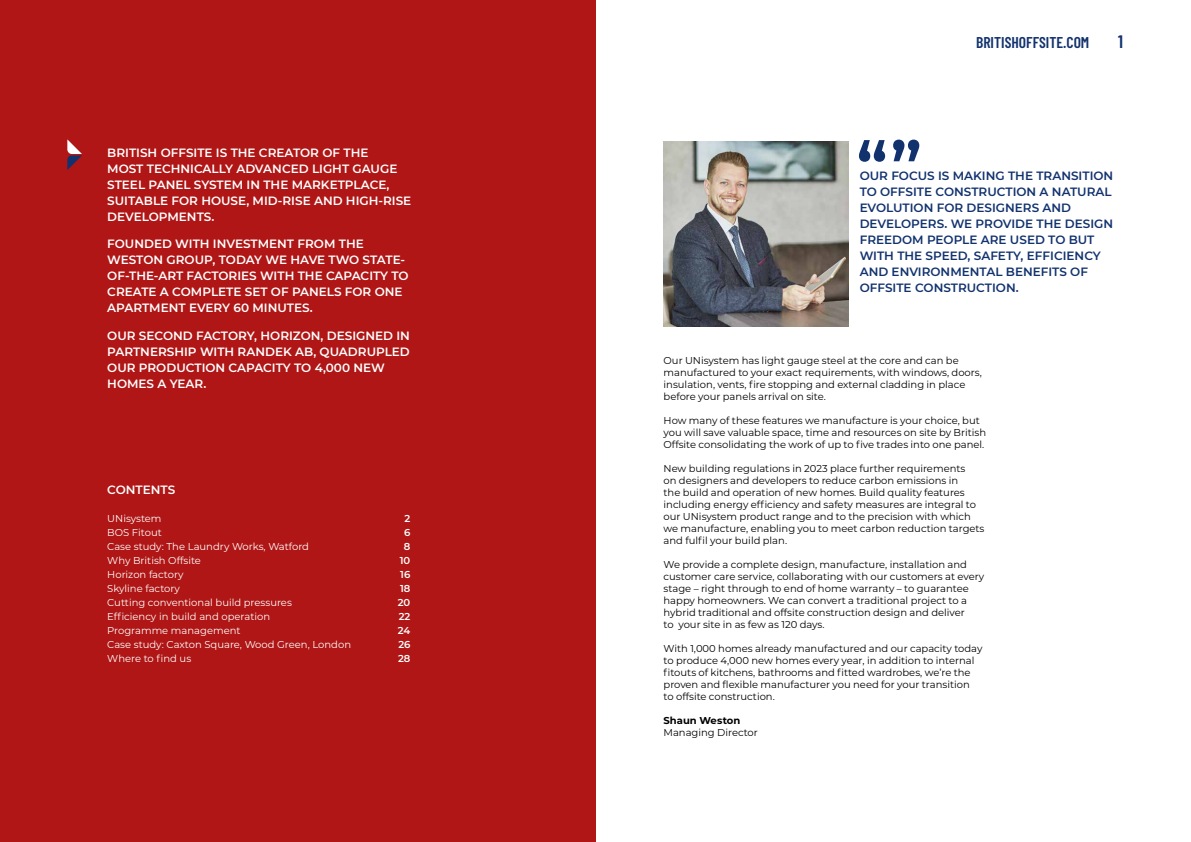
<style>
.page{position:relative;width:1191px;height:842px;background:#fff}
.page>*{position:absolute;margin:0;border:0;box-sizing:border-box;transform-origin:0 0}
.t1{font:600 70px "Montserrat";color:#12326e}
.t2{font:600 18px "Barlow Condensed";color:#12326e}
.t3{font:600 15.6px "Barlow Condensed";color:#12326e}
.t4{font:600 12px/16px "Montserrat";color:#fff}
.t5{font:600 12px/16px "Montserrat";color:#12326e}
.t6{font:10px/12px "Montserrat";color:#000}
.t7{font:10px "Montserrat";color:#fff}
.t8{font:600 10px "Montserrat";color:#fff}
.t9{font:700 10px "Montserrat";color:#000}
</style>
<div class="page">
<div style="left:0;top:0;width:595px;height:842px;background:#af1615"></div>
<svg style="left:67px;top:139px;width:15px;height:31px"></svg>
<img style="left:663px;top:142px;width:185px;height:184px">
<p class="t4" style="left:107px;top:144px;width:305px">BRITISH OFFSITE IS THE CREATOR OF THE<br>MOST TECHNICALLY ADVANCED LIGHT GAUGE STEEL PANEL SYSTEM IN THE MARKETPLACE, SUITABLE FOR HOUSE, MID-RISE AND HIGH-RISE DEVELOPMENTS.</p>
<p class="t4" style="left:107px;top:236px;width:303px">FOUNDED WITH INVESTMENT FROM THE WESTON GROUP, TODAY WE HAVE TWO STATE-OF-THE-ART FACTORIES WITH THE CAPACITY TO CREATE A COMPLETE SET OF PANELS FOR ONE APARTMENT EVERY 60 MINUTES.</p>
<p class="t4" style="left:107px;top:327px;width:304px">OUR SECOND FACTORY, HORIZON, DESIGNED IN<br>PARTNERSHIP WITH RANDEK AB, QUADRUPLED<br>OUR PRODUCTION CAPACITY TO 4,000 NEW<br>HOMES A YEAR.</p>
<p class="t4" style="left:107px;top:481px;width:70px">CONTENTS</p>
<p class="t7" style="left:107px;top:511px;width:56px">UNisystem</p>
<p class="t8" style="left:404px;top:511px;width:7px">2</p>
<p class="t7" style="left:107px;top:525px;width:56px">BOS Fitout</p>
<p class="t8" style="left:404px;top:525px;width:8px">6</p>
<p class="t7" style="left:107px;top:539px;width:203px">Case study: The Laundry Works, Watford</p>
<p class="t8" style="left:404px;top:539px;width:8px">8</p>
<p class="t7" style="left:107px;top:553px;width:95px">Why British Offsite</p>
<p class="t8" style="left:400px;top:553px;width:12px">10</p>
<p class="t7" style="left:107px;top:567px;width:78px">Horizon factory</p>
<p class="t8" style="left:400px;top:567px;width:12px">16</p>
<p class="t7" style="left:107px;top:581px;width:74px">Skyline factory</p>
<p class="t8" style="left:400px;top:581px;width:12px">18</p>
<p class="t7" style="left:107px;top:595px;width:186px">Cutting conventional build pressures</p>
<p class="t8" style="left:398px;top:595px;width:14px">20</p>
<p class="t7" style="left:107px;top:609px;width:164px">Efficiency in build and operation</p>
<p class="t8" style="left:399px;top:609px;width:13px">22</p>
<p class="t7" style="left:107px;top:623px;width:135px">Programme management</p>
<p class="t8" style="left:398px;top:623px;width:14px">24</p>
<p class="t7" style="left:107px;top:637px;width:245px">Case study: Caxton Square, Wood Green, London</p>
<p class="t8" style="left:398px;top:637px;width:14px">26</p>
<p class="t7" style="left:107px;top:651px;width:85px">Where to find us</p>
<p class="t8" style="left:398px;top:651px;width:14px">28</p>
<h1 class="t1" style="left:856px;top:118px;width:67px">“”</h1>
<h3 class="t3" style="left:976px;top:31px;width:115px">BRITISHOFFSITE.COM</h3>
<h2 class="t2" style="left:1118px;top:28px;width:6px">1</h2>
<p class="t5" style="left:859px;top:167px;width:255px">OUR FOCUS IS MAKING THE TRANSITION<br>TO OFFSITE CONSTRUCTION A NATURAL<br>EVOLUTION FOR DESIGNERS AND<br>DEVELOPERS. WE PROVIDE THE DESIGN<br>FREEDOM PEOPLE ARE USED TO BUT<br>WITH THE SPEED, SAFETY, EFFICIENCY<br>AND ENVIRONMENTAL BENEFITS OF<br>OFFSITE CONSTRUCTION.</p>
<p class="t6" style="left:663px;top:354px;width:320px">Our UNisystem has light gauge steel at the core and can be manufactured to your exact requirements, with windows, doors, insulation, vents, fire stopping and external cladding in place before your panels arrival on site.</p>
<p class="t6" style="left:663px;top:414px;width:324px">How many of these features we manufacture is your choice, but you will save valuable space, time and resources on site by British<br>Offsite consolidating the work of up to five trades into one panel.</p>
<p class="t6" style="left:663px;top:462px;width:322px">New building regulations in 2023 place further requirements<br>on designers and developers to reduce carbon emissions in<br>the build and operation of new homes. Build quality features including energy efficiency and safety measures are integral to our UNisystem product range and to the precision with which we manufacture, enabling you to meet carbon reduction targets and fulfil your build plan.</p>
<p class="t6" style="left:663px;top:558px;width:322px">We provide a complete design, manufacture, installation and customer care service, collaborating with our customers at every stage – right through to end of home warranty – to guarantee happy homeowners. We can convert a traditional project to a hybrid traditional and offsite construction design and deliver<br>to your site in as few as 120 days.</p>
<p class="t6" style="left:663px;top:642px;width:320px">With 1,000 homes already manufactured and our capacity today to produce 4,000 new homes every year, in addition to internal fitouts of kitchens, bathrooms and fitted wardrobes, we’re the proven and flexible manufacturer you need for your transition<br>to offsite construction.</p>
<p class="t9" style="left:663px;top:713px;width:78px">Shaun Weston</p>
<p class="t6" style="left:663px;top:726px;width:96px">Managing Director</p>
</div>
